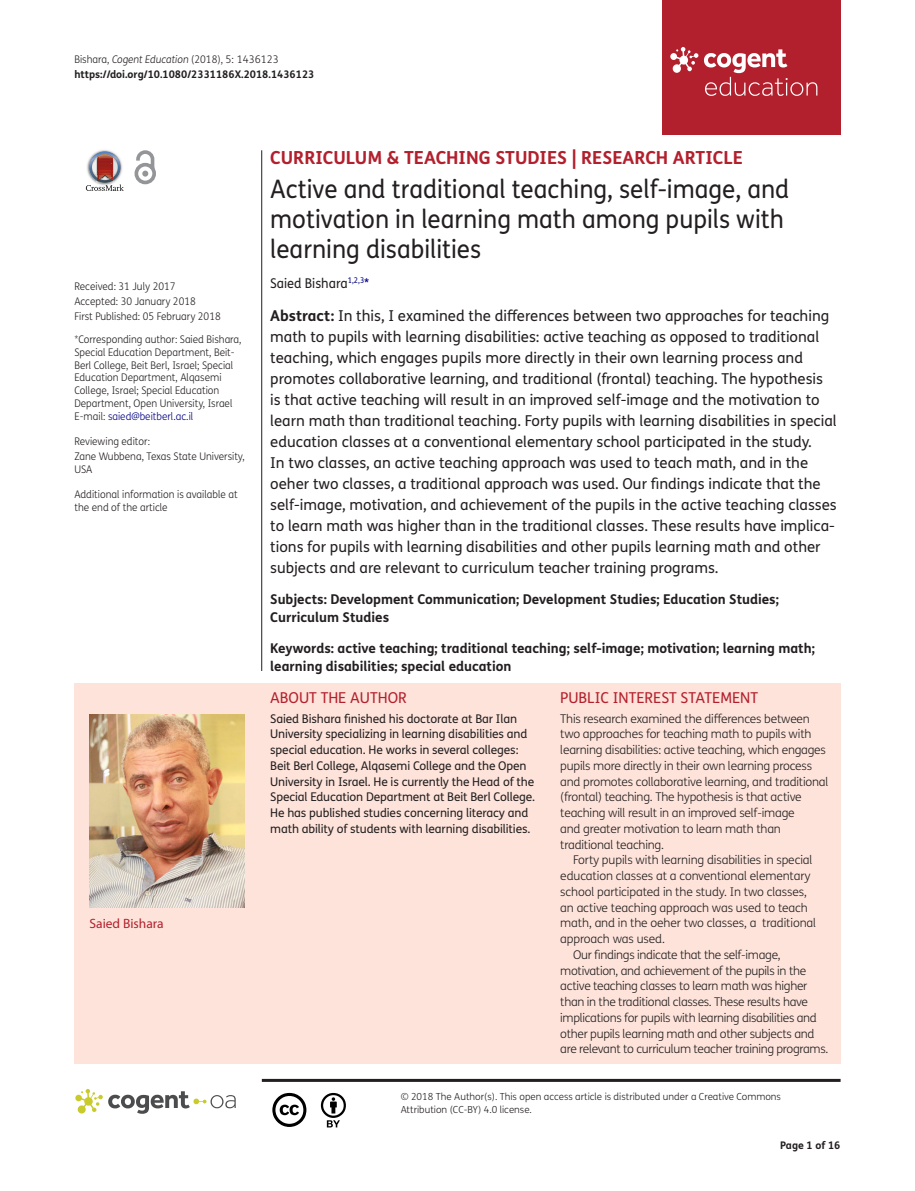
<style>
.page{position:relative;width:915px;height:1191px;background:#fff}
.page>*{position:absolute;margin:0;border:0;box-sizing:border-box;transform-origin:0 0}
.t1{font:25.5px/30px "FS Me Pro";color:#231f20;scale:.95 1}
.t2{font:700 18px "FS Me Pro";color:#b3202d}
.t3{font:15px/21px "FS Me Pro";color:#231f20}
.t4{font:15px "FS Me Pro";color:#b3202d}
.t5{font:700 13.5px/18px "FS Me Pro";color:#231f20}
.t6{font:13.5px "FS Me Pro";color:#231f20;scale:.95 1}
.t7{font:13.5px "Myriad Pro";color:#b3202d}
.t8{font:300 12px/15.8px "FS Me Pro";letter-spacing:-.015em;color:#231f20}
.t9{font:12px/15.8px "FS Me Pro";letter-spacing:-.01em;color:#231f20}
.t10{font:300 10.5px/12.8px "FS Me Pro";color:#231f20;scale:.95 1}
.t11{font:700 10.5px/15px "FS Me Pro";color:#231f20}
.t12{font:300 9.75px/12.8px "FS Me Pro";color:#231f20}
.s1{font-weight:300}
.s2{font-weight:300;font-style:italic}
.s3{color:#000080}
.s4{font-weight:700}
</style>
<div class="page">
<div style="left:661px;top:0;width:179px;height:134px;background:#b3202d"></div>
<svg style="left:670px;top:47px;width:147px;height:49px"></svg>
<div style="left:74px;top:683px;width:766px;height:380px;background:#fde3da"></div>
<svg style="left:86px;top:151px;width:38px;height:40px"></svg>
<svg style="left:134px;top:150px;width:22px;height:34px"></svg>
<hr style="left:261px;top:150px;width:1px;height:521px;background:#231f20">
<hr style="left:262px;top:1078px;width:578px;height:3px;background:#231f20">
<svg style="left:75px;top:1089px;width:161px;height:24px"></svg>
<svg style="left:272px;top:1093px;width:34px;height:34px"></svg>
<svg style="left:321px;top:1093px;width:25px;height:34px"></svg>
<img style="left:89px;top:714px;width:156px;height:193px">
<p class="t11" style="left:74px;top:51px;width:241px"><span class="s1">Bishara,</span> <span class="s2">Cogent Education</span> <span class="s1">(2018), 5: 1436123 </span>https://doi.org/10.1080/2331186X.2018.1436123</p>
<p class="t10" style="left:74px;top:279px;width:155px;line-height:14.9px">Received: 31 July 2017<br>Accepted: 30 January 2018<br>First Published: 05 February 2018</p>
<p class="t10" style="left:74px;top:333px;width:177px">*Corresponding author: Saied Bishara, Special Education Department, Beit-Berl College, Beit Berl, Israel; Special Education Department, Alqasemi College, Israel; Special Education Department, Open University, Israel E-mail: <span class="s3">saied@beitberl.ac.il</span></p>
<p class="t10" style="left:74px;top:434px;width:181px;line-height:14.9px">Reviewing editor:<br>Zane Wubbena, Texas State University,</p>
<p class="t10" style="left:74px;top:462px;width:20px">USA</p>
<p class="t10" style="left:74px;top:488px;width:173px">Additional information is available at the end of the article</p>
<p class="t7" style="left:89px;top:915px;width:76px">Saied Bishara</p>
<p class="t2" style="left:270px;top:143px;width:474px">CURRICULUM &amp; TEACHING STUDIES | RESEARCH ARTICLE</p>
<h1 class="t1" style="left:270px;top:174px;width:547px">Active and traditional teaching, self-image, and motivation in learning math among pupils with learning disabilities</h1>
<p class="t6" style="left:270px;top:273px;width:106px">Saied Bishara<sup>1,2,3</sup><span class="s3">*</span></p>
<p class="t3" style="left:270px;top:305px;width:568px"><span class="s4">Abstract:</span> In this, I examined the differences between two approaches for teaching math to pupils with learning disabilities: active teaching as opposed to traditional teaching, which engages pupils more directly in their own learning process and promotes collaborative learning, and traditional (frontal) teaching. The hypothesis is that active teaching will result in an improved self-image and the motivation to learn math than traditional teaching. Forty pupils with learning disabilities in special education classes at a conventional elementary school participated in the study.<br>In two classes, an active teaching approach was used to teach math, and in the oeher two classes, a traditional approach was used. Our findings indicate that the self-image, motivation, and achievement of the pupils in the active teaching classes to learn math was higher than in the traditional classes. These results have implica&shy;tions for pupils with learning disabilities and other pupils learning math and other subjects and are relevant to curriculum teacher training programs.</p>
<p class="t5" style="left:270px;top:590px;width:510px">Subjects: Development Communication; Development Studies; Education Studies;<br>Curriculum Studies</p>
<p class="t5" style="left:270px;top:638px;width:546px">Keywords: active teaching; traditional teaching; self-image; motivation; learning math; learning disabilities; special education</p>
<p class="t4" style="left:270px;top:687px;width:138px">ABOUT THE AUTHOR</p>
<p class="t9" style="left:270px;top:710px;width:266px">Saied Bishara finished his doctorate at Bar Ilan University specializing in learning disabilities and special education. He works in several colleges:<br>Beit Berl College, Alqasemi College and the Open University in Israel. He is currently the Head of the Special Education Department at Beit Berl College.<br>He has published studies concerning literacy and math ability of students with learning disabilities.</p>
<p class="t4" style="left:560px;top:687px;width:199px">PUBLIC INTEREST STATEMENT</p>
<p class="t8" style="left:560px;top:710px;width:269px">This research examined the differences between two approaches for teaching math to pupils with learning disabilities: active teaching, which engages pupils more directly in their own learning process and promotes collaborative learning, and traditional (frontal) teaching. The hypothesis is that active teaching will result in an improved self-image<br>and greater motivation to learn math than traditional teaching.</p>
<p class="t8" style="left:573px;top:852px;width:241px">Forty pupils with learning disabilities in special</p>
<p class="t8" style="left:560px;top:867px;width:252px">education classes at a conventional elementary</p>
<p class="t8" style="left:560px;top:883px;width:248px">school participated in the study. In two classes,</p>
<p class="t8" style="left:560px;top:899px;width:249px">an active teaching approach was used to teach</p>
<p class="t8" style="left:560px;top:915px;width:257px">math, and in the oeher two classes, a traditional</p>
<p class="t8" style="left:560px;top:930px;width:106px">approach was used.</p>
<p class="t8" style="left:573px;top:946px;width:209px">Our findings indicate that the self-image,</p>
<p class="t8" style="left:560px;top:962px;width:247px">motivation, and achievement of the pupils in the</p>
<p class="t8" style="left:560px;top:978px;width:248px">active teaching classes to learn math was higher</p>
<p class="t8" style="left:560px;top:993px;width:249px">than in the traditional classes. These results have</p>
<p class="t8" style="left:560px;top:1009px;width:258px">implications for pupils with learning disabilities and</p>
<p class="t8" style="left:560px;top:1025px;width:255px">other pupils learning math and other subjects and</p>
<p class="t8" style="left:560px;top:1041px;width:269px">are relevant to curriculum teacher training programs.</p>
<p class="t12" style="left:400px;top:1090px;width:381px">© 2018 The Author(s). This open access article is distributed under a Creative Commons<br>Attribution (CC-BY) 4.0 license.</p>
<p class="t11" style="left:780px;top:1137px;width:62px">Page 1 of 16</p>
</div>
